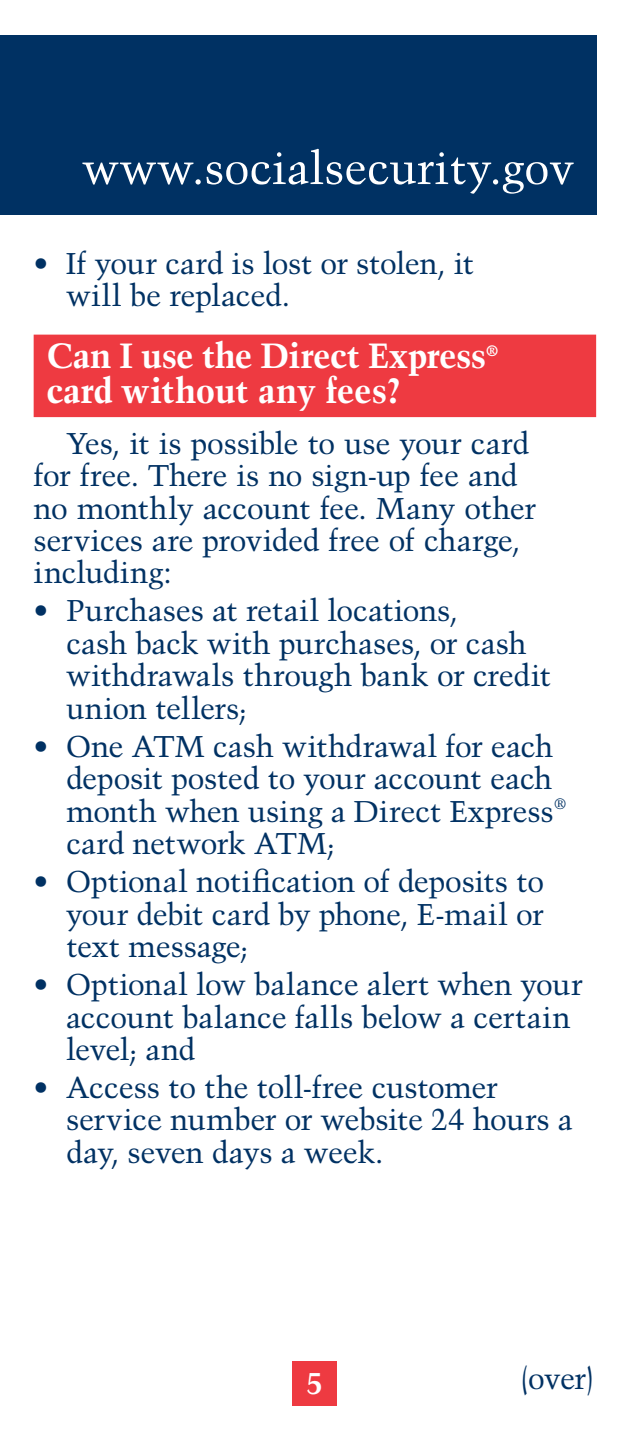
<style>
.page{position:relative;width:630px;height:1440px;background:#fff}
.page>*{position:absolute;margin:0;border:0;box-sizing:border-box;transform-origin:0 0}
.H1-2{font:700 35px "Trump Mediaeval";letter-spacing:-.02em;color:#fff}
.paragraph{font:30px/32.5px "Trump Mediaeval";letter-spacing:-.01em;color:#003163}
.t1{font:700 30px "Trump Mediaeval";color:#fff}
.H1-2-2{font:700 15px "Trump Mediaeval";color:#fff}
</style>
<div class="page">
<div style="left:0;top:35px;width:596px;height:180px;background:#003163"></div>
<svg style="left:82px;top:149px;width:492px;height:45px"></svg>
<div style="left:292px;top:1361px;width:45px;height:45px;background:#ee3a41"></div>
<div style="left:34px;top:335px;width:562px;height:82px;background:#ee3a41"></div>
<p class="paragraph" style="left:66px;top:246px;width:410px;text-indent:-32px">• If your card is lost or stolen, it will be replaced.</p>
<h1 class="H1-2" style="left:46px;top:334px;width:442px">Can I use the Direct Express</h1>
<h1 class="H1-2-2" style="left:486px;top:341px;width:13px">®</h1>
<h1 class="H1-2" style="left:46px;top:369px;width:357px">card without any fees?</h1>
<p class="paragraph" style="left:34px;top:426px;width:504px;text-indent:32px">Yes, it is possible to use your card for free. There is no sign-up fee and no monthly account fee. Many other services are provided free of charge, including:</p>
<p class="paragraph" style="left:66px;top:594px;width:487px;text-indent:-32px">• Purchases at retail locations,<br>cash back with purchases, or cash withdrawals through bank or credit union tellers;</p>
<p class="paragraph" style="left:66px;top:730px;width:501px;text-indent:-32px">• One ATM cash withdrawal for each deposit posted to your account each month when using a Direct Express<sup>® </sup>card network ATM;</p>
<p class="paragraph" style="left:66px;top:865px;width:480px;text-align:justify;text-indent:-32px">• Optional notification of deposits to your debit card by phone, E-mail or text message;</p>
<p class="paragraph" style="left:66px;top:968px;width:518px;text-indent:-32px">• Optional low balance alert when your account balance falls below a certain level; and</p>
<p class="paragraph" style="left:66px;top:1071px;width:508px;text-indent:-32px">• Access to the toll-free customer service number or website 24 hours a day, seven days a week.</p>
<p class="t1" style="left:307px;top:1365px;width:18px">5</p>
<p class="paragraph" style="left:521px;top:1362px;width:74px">(over)</p>
</div>
